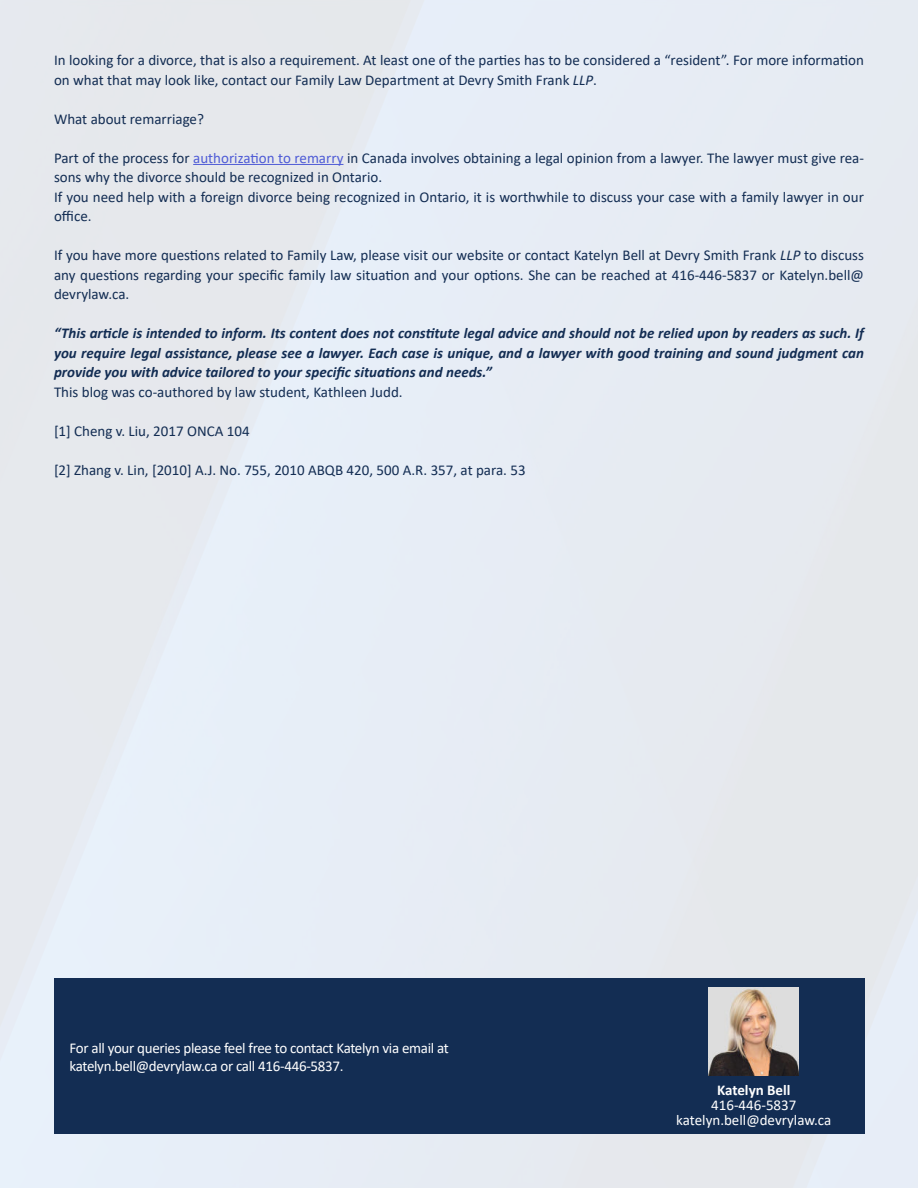
<style>
.page{position:relative;width:918px;height:1188px;background:#e6ebf2}
.page>*{position:absolute;margin:0;border:0;box-sizing:border-box;transform-origin:0 0}
.t1{font:15px/19.5px "Calibri";color:#132d53}
.t2{font:italic 700 15px/19.5px "Calibri";color:#132d53;text-align:justify}
.t3{font:15px/18px "Calibri";letter-spacing:-.02em;color:#fff}
.t4{font:15px/15px "Calibri";color:#fff;text-align:center}
.t5{font:700 15px "Calibri";color:#fff}
.s1{font-style:italic}
.s2{color:#4f5cd6}
</style>
<div class="page">
<hr style="left:0;top:143px;width:1px;height:155px;background:#132d53">
<hr style="left:193px;top:164px;width:150px;height:1px;background:#4f5cd6">
<div style="left:54px;top:979px;width:810px;height:155px;background:#132d53"></div>
<img style="left:709px;top:988px;width:90px;height:88px">
<p class="t1" style="left:54px;top:50px;width:811px">In looking for a divorce, that is also a requirement. At least one of the parties has to be considered a “resident”. For more information on what that may look like, contact our Family Law Department at Devry Smith Frank <span class="s1">LLP</span>.</p>
<p class="t1" style="left:54px;top:109px;width:152px">What about remarriage?</p>
<p class="t1" style="left:54px;top:149px;width:812px">Part of the process for <span class="s2">authorization to remarry</span> in Canada involves obtaining a legal opinion from a lawyer. The lawyer must give rea&shy;sons why the divorce should be recognized in Ontario.<br>If you need help with a foreign divorce being recognized in Ontario, it is worthwhile to discuss your case with a family lawyer in our office.</p>
<p class="t1" style="left:54px;top:245px;width:811px;text-align:justify">If you have more questions related to Family Law, please visit our website or contact Katelyn Bell at Devry Smith Frank <span class="s1">LLP</span> to discuss any questions regarding your specific family law situation and your options. She can be reached at 416-446-5837 or Katelyn.bell@ devrylaw.ca.</p>
<p class="t2" style="left:54px;top:323px;width:811px">“This article is intended to inform. Its content does not constitute legal advice and should not be relied upon by readers as such. If you require legal assistance, please see a lawyer. Each case is unique, and a lawyer with good training and sound judgment can provide you with advice tailored to your specific situations and needs.”</p>
<p class="t1" style="left:54px;top:382px;width:350px">This blog was co-authored by law student, Kathleen Judd.</p>
<p class="t1" style="left:54px;top:421px;width:197px">[1] Cheng v. Liu, 2017 ONCA 104</p>
<p class="t1" style="left:54px;top:460px;width:473px">[2] Zhang v. Lin, [2010] A.J. No. 755, 2010 ABQB 420, 500 A.R. 357, at para. 53</p>
<p class="t3" style="left:69px;top:1039px;width:381px">For all your queries please feel free to contact Katelyn via email at katelyn.bell@devrylaw.ca or call 416-446-5837.</p>
<p class="t5" style="left:717px;top:1084px;width:75px">Katelyn Bell</p>
<p class="t4" style="left:676px;top:1097px;width:157px">416-446-5837 katelyn.bell@devrylaw.ca</p>
</div>
